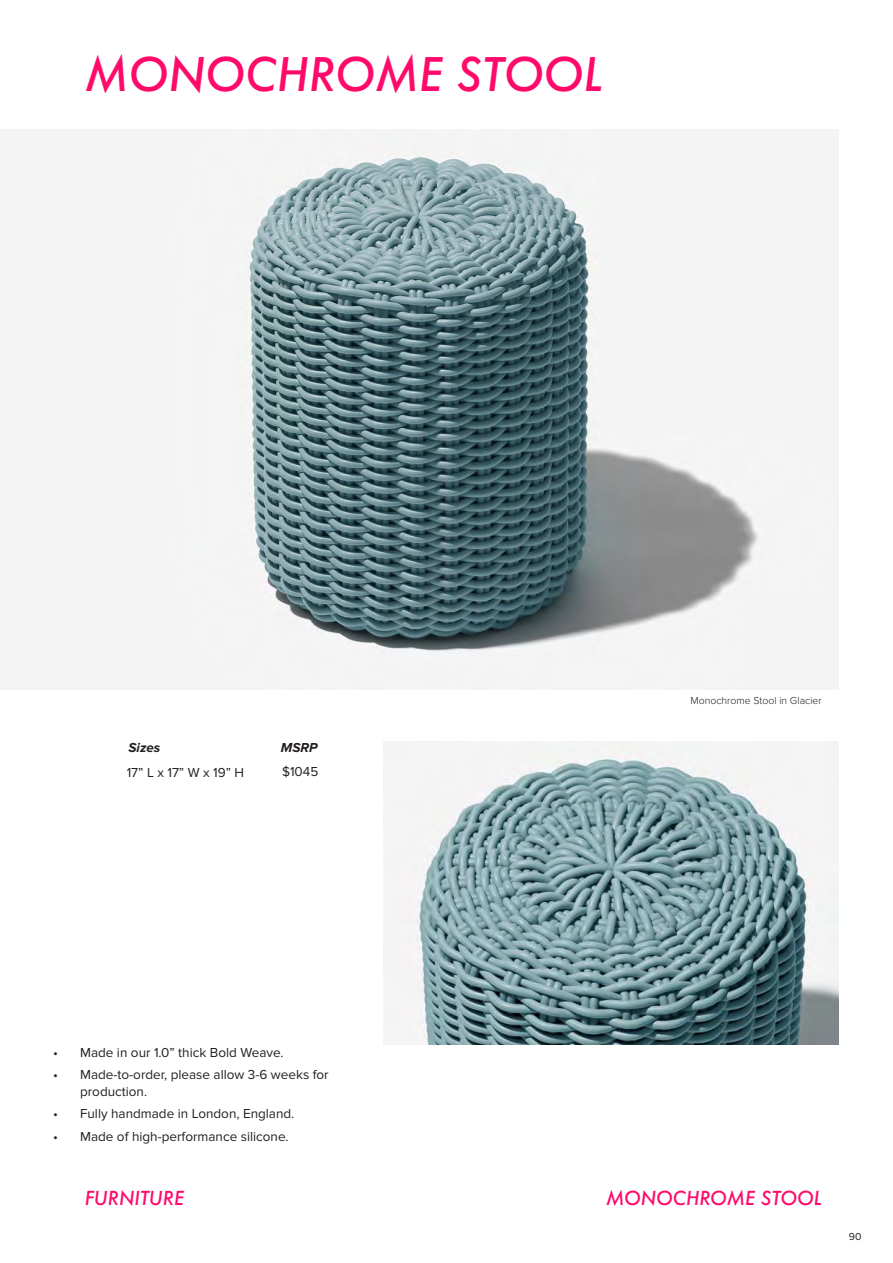
<style>
.page{position:relative;width:893px;height:1263px;background:#fff}
.page>*{position:absolute;margin:0;border:0;box-sizing:border-box;transform-origin:0 0}
.t1{font:italic 500 45px "Futura";color:#ff0a6b}
.t2{font:italic 500 18.75px "Futura";color:#ff0a6b}
.t3{font:13.5px/16.2px "Proxima Nova";color:#231f20}
.t4{font:italic 700 13.5px "Proxima Nova";color:#231f20}
.t5{font:300 10.5px "Proxima Nova";color:#231f20}
.t6{font:10.5px "Proxima Nova";color:#231f20}
</style>
<div class="page">
<img style="left:0;top:129px;width:839px;height:560px">
<img style="left:383px;top:741px;width:456px;height:304px">
<p class="t1" style="left:85px;top:43px;width:520px">MONOCHROME STOOL</p>
<p class="t4" style="left:129px;top:740px;width:33px">Sizes</p>
<p class="t4" style="left:281px;top:740px;width:38px">MSRP</p>
<p class="t3" style="left:127px;top:765px;width:119px">17” L x 17” W x 19” H</p>
<p class="t3" style="left:282px;top:764px;width:38px">$1045</p>
<p class="t5" style="left:690px;top:695px;width:133px">Monochrome Stool in Glacier</p>
<p class="t3" style="left:53px;top:1044px;width:232px">• Made in our 1.0” thick Bold Weave.</p>
<p class="t3" style="left:80px;top:1067px;width:250px;text-indent:-27px">• Made-to-order, please allow 3-6 weeks for production.</p>
<p class="t3" style="left:53px;top:1106px;width:243px">• Fully handmade in London, England.</p>
<p class="t3" style="left:53px;top:1128px;width:237px">• Made of high-performance silicone.</p>
<p class="t2" style="left:85px;top:1185px;width:101px">FURNITURE</p>
<p class="t2" style="left:606px;top:1185px;width:217px">MONOCHROME STOOL</p>
<p class="t6" style="left:849px;top:1230px;width:14px">90</p>
</div>
